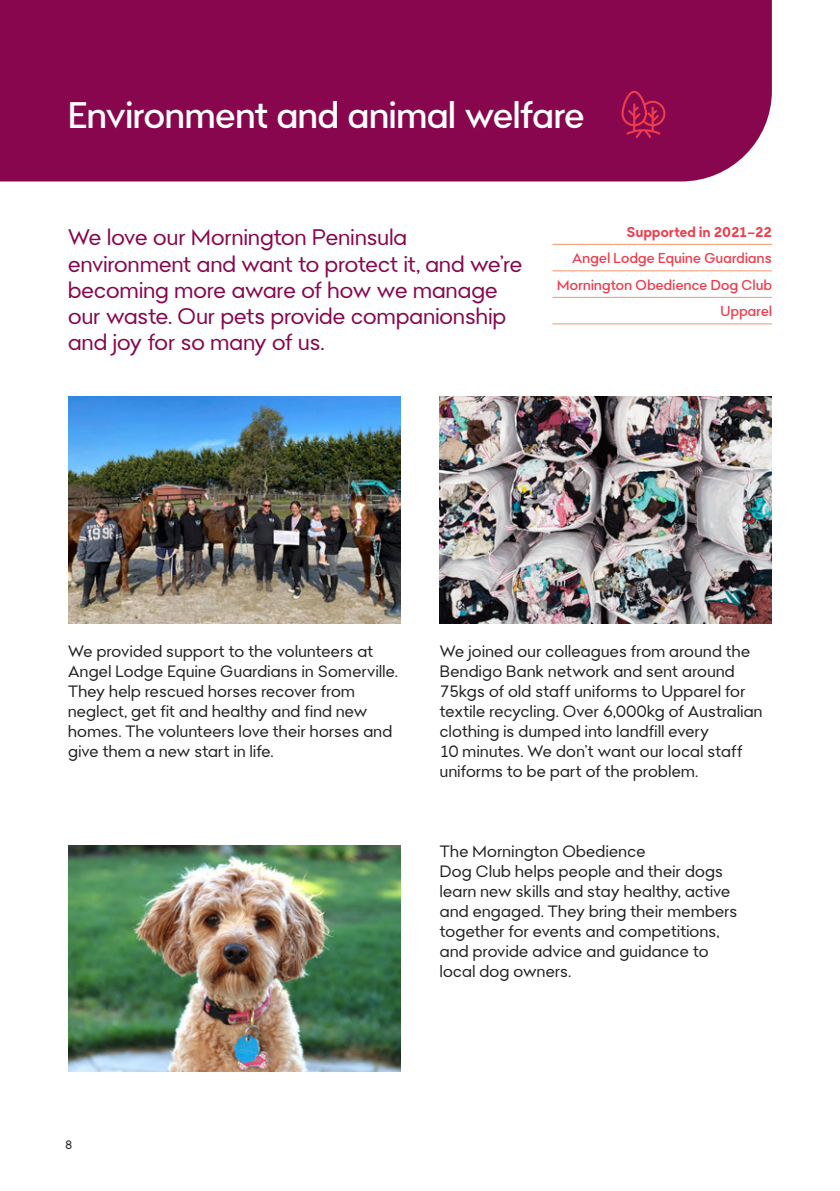
<style>
.page{position:relative;width:840px;height:1191px;background:#fff}
.page>*{position:absolute;margin:0;border:0;box-sizing:border-box;transform-origin:0 0}
.H1-Section_head{font:500 36px "Bendigo Sans";letter-spacing:.005em;color:#fff}
.Intro_plum_par{font:22px/26px "Bendigo Sans";letter-spacing:.01em;color:#88064e}
.Photo_text_8pt{font:16px/20px "Bendigo Sans";letter-spacing:.025em;color:#231f20}
.Ruled_list{font:500 14px "Bendigo Sans";letter-spacing:.025em;color:#ee3d4c}
.Ruled_list-2{font:700 14px "Bendigo Sans";letter-spacing:.02em;color:#ee3d4c}
.t1{font:12px "Bendigo Sans";color:#231f20}
</style>
<div class="page">
<div style="left:0;top:0;width:771px;height:181px;background:#88064e"></div>
<img style="left:68px;top:397px;width:332px;height:227px">
<img style="left:439px;top:397px;width:332px;height:227px">
<hr style="left:552px;top:244px;width:219px;height:1px;background:#f7966b">
<hr style="left:552px;top:270px;width:219px;height:1px;background:#f7966b">
<hr style="left:552px;top:297px;width:219px;height:1px;background:#f7966b">
<hr style="left:552px;top:323px;width:219px;height:1px;background:#f7966b">
<svg style="left:621px;top:91px;width:44px;height:47px;background:#a4154d"></svg>
<img style="left:68px;top:845px;width:332px;height:226px">
<p class="H1-Section_head" style="left:68px;top:92px;width:517px">Environment and animal welfare</p>
<p class="Intro_plum_par" style="left:68px;top:224px;width:455px">We love our Mornington Peninsula environment and want to protect it, and we’re becoming more aware of how we manage our waste. Our pets provide companionship and joy for so many of us.</p>
<p class="Ruled_list-2" style="left:626px;top:223px;width:147px">Supported in 2021–22</p>
<p class="Ruled_list" style="left:571px;top:249px;width:201px">Angel Lodge Equine Guardians</p>
<p class="Ruled_list" style="left:557px;top:276px;width:216px">Mornington Obedience Dog Club</p>
<p class="Ruled_list" style="left:720px;top:302px;width:53px">Upparel</p>
<p class="Photo_text_8pt" style="left:68px;top:641px;width:331px">We provided support to the volunteers at Angel Lodge Equine Guardians in Somerville.<br>They help rescued horses recover from neglect, get fit and healthy and find new homes. The volunteers love their horses and give them a new start in life.</p>
<p class="Photo_text_8pt" style="left:439px;top:641px;width:324px">We joined our colleagues from around the Bendigo Bank network and sent around 75kgs of old staff uniforms to Upparel for textile recycling. Over 6,000kg of Australian clothing is dumped into landfill every<br>10 minutes. We don’t want our local staff uniforms to be part of the problem.</p>
<p class="t1" style="left:65px;top:1136px;width:9px">8</p>
<p class="Photo_text_8pt" style="left:439px;top:840px;width:299px">The Mornington Obedience<br>Dog Club helps people and their dogs learn new skills and stay healthy, active and engaged. They bring their members together for events and competitions, and provide advice and guidance to local dog owners.</p>
</div>
